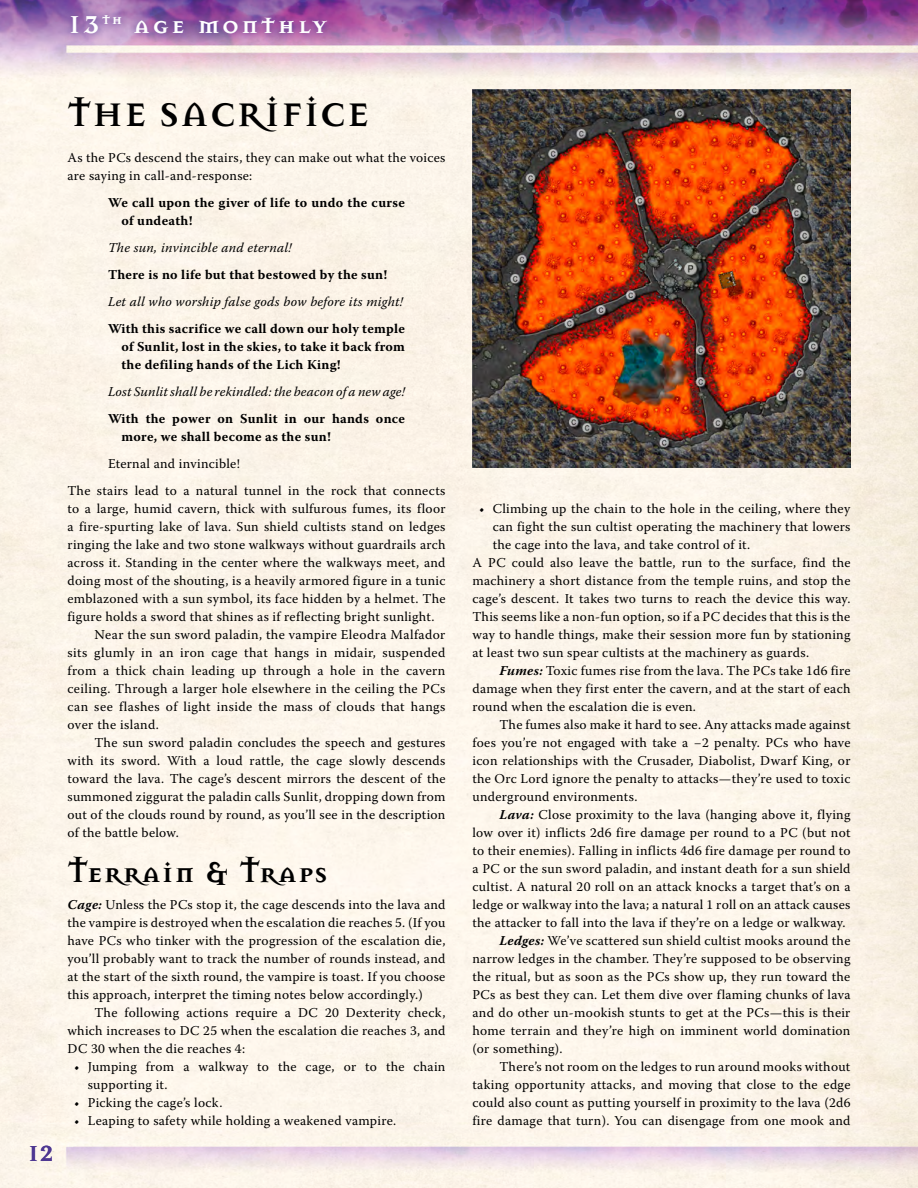
<style>
.page{position:relative;width:918px;height:1188px;background:#fff}
.page>*{position:absolute;margin:0;border:0;box-sizing:border-box;transform-origin:0 0}
.t1{font:700 36px "Mason Serif";letter-spacing:.02em;color:#000}
.t2{font:700 31.5px "Mason Serif";letter-spacing:.02em;color:#000}
.t3{font:700 27px "Mason Serif";letter-spacing:.09em;color:#fff}
.t4{font:700 24px "Mason Serif";color:#4e3792}
.t5{font:13.5px/18px "Warnock Pro";letter-spacing:.02em;color:#000}
.t6{font:700 13.5px/18px "Warnock Pro";letter-spacing:.02em;color:#000}
.t7{font:italic 13.5px "Warnock Pro";letter-spacing:.015em;color:#000}
.s1{font-weight:700;font-style:italic}
</style>
<div class="page">
<img style="left:0;top:0;width:918px;height:1188px">
<svg style="left:64px;top:6px;width:270px;height:36px;background:#9d67aa"></svg>
<img style="left:472px;top:90px;width:378px;height:378px">
<h3 class="t3" style="left:68px;top:9px;width:261px">13<sup>th</sup> age monthly</h3>
<h3 class="t4" style="left:27px;top:1139px;width:28px">12</h3>
<h1 class="t1" style="left:68px;top:94px;width:304px">THE SACRIFICE</h1>
<p class="t5" style="left:68px;top:148px;width:380px">As the PCs descend the stairs, they can make out what the voices are saying in call-and-response:</p>
<p class="t6" style="left:122px;top:193px;width:285px;text-indent:-14px">We call upon the giver of life to undo the curse of undeath!</p>
<p class="t7" style="left:108px;top:239px;width:185px">The sun, invincible and eternal!</p>
<p class="t6" style="left:108px;top:265px;width:281px">There is no life but that bestowed by the sun!</p>
<p class="t7" style="left:108px;top:293px;width:297px">Let all who worship false gods bow before its might!</p>
<p class="t6" style="left:122px;top:319px;width:285px;text-align:justify;text-indent:-14px">With this sacrifice we call down our holy temple of Sunlit, lost in the skies, to take it back from the defiling hands of the Lich King!</p>
<p class="t7" style="left:108px;top:383px;width:298px">Lost Sunlit shall be rekindled: the beacon of a new age!</p>
<p class="t6" style="left:122px;top:409px;width:285px;text-indent:-14px">With the power on Sunlit in our hands once more, we shall become as the sun!</p>
<p class="t5" style="left:68px;top:450px;width:379px;line-height:27px;text-indent:40px">Eternal and invincible!<br>The stairs lead to a natural tunnel in the rock that connects</p>
<p class="t5" style="left:68px;top:499px;width:380px">to a large, humid cavern, thick with sulfurous fumes, its floor</p>
<p class="t5" style="left:68px;top:517px;width:379px">a fire-spurting lake of lava. Sun shield cultists stand on ledges</p>
<p class="t5" style="left:68px;top:535px;width:380px">ringing the lake and two stone walkways without guardrails arch</p>
<p class="t5" style="left:68px;top:553px;width:380px">across it. Standing in the center where the walkways meet, and</p>
<p class="t5" style="left:68px;top:571px;width:379px">doing most of the shouting, is a heavily armored figure in a tunic</p>
<p class="t5" style="left:68px;top:589px;width:380px">emblazoned with a sun symbol, its face hidden by a helmet. The</p>
<p class="t5" style="left:68px;top:607px;width:369px">figure holds a sword that shines as if reflecting bright sunlight.</p>
<p class="t5" style="left:94px;top:625px;width:352px">Near the sun sword paladin, the vampire Eleodra Malfador</p>
<p class="t5" style="left:68px;top:643px;width:380px">sits glumly in an iron cage that hangs in midair, suspended</p>
<p class="t5" style="left:68px;top:661px;width:379px">from a thick chain leading up through a hole in the cavern</p>
<p class="t5" style="left:68px;top:679px;width:379px">ceiling. Through a larger hole elsewhere in the ceiling the PCs</p>
<p class="t5" style="left:68px;top:697px;width:380px">can see flashes of light inside the mass of clouds that hangs</p>
<p class="t5" style="left:68px;top:715px;width:93px">over the island.</p>
<p class="t5" style="left:94px;top:733px;width:353px">The sun sword paladin concludes the speech and gestures</p>
<p class="t5" style="left:68px;top:751px;width:379px">with its sword. With a loud rattle, the cage slowly descends</p>
<p class="t5" style="left:68px;top:769px;width:380px">toward the lava. The cage’s descent mirrors the descent of the</p>
<p class="t5" style="left:68px;top:787px;width:379px">summoned ziggurat the paladin calls Sunlit, dropping down from</p>
<p class="t5" style="left:68px;top:805px;width:379px">out of the clouds round by round, as you’ll see in the description</p>
<p class="t5" style="left:68px;top:823px;width:113px">of the battle below.</p>
<h2 class="t2" style="left:68px;top:854px;width:262px">Terrain &amp; Traps</h2>
<p class="t5" style="left:68px;top:895px;width:380px;text-align:justify"><span class="s1">Cage:</span> Unless the PCs stop it, the cage descends into the lava and the vampire is destroyed when the escalation die reaches 5. (If you have PCs who tinker with the progression of the escalation die, you’ll probably want to track the number of rounds instead, and at the start of the sixth round, the vampire is toast. If you choose this approach, interpret the timing notes below accordingly.)</p>
<p class="t5" style="left:68px;top:1003px;width:380px;text-align:justify;text-indent:27px">The following actions require a DC 20 Dexterity check, which increases to DC 25 when the escalation die reaches 3, and DC 30 when the die reaches 4:</p>
<p class="t5" style="left:88px;top:1057px;width:359px;text-indent:-14px">• Jumping from a walkway to the cage, or to the chain supporting it.</p>
<p class="t5" style="left:74px;top:1093px;width:150px">• Picking the cage’s lock.</p>
<p class="t5" style="left:74px;top:1111px;width:323px">• Leaping to safety while holding a weakened vampire.</p>
<p class="t5" style="left:479px;top:499px;width:373px">• Climbing up the chain to the hole in the ceiling, where they</p>
<p class="t5" style="left:493px;top:517px;width:359px">can fight the sun cultist operating the machinery that lowers</p>
<p class="t5" style="left:493px;top:535px;width:259px">the cage into the lava, and take control of it.</p>
<p class="t5" style="left:472px;top:553px;width:380px">A PC could also leave the battle, run to the surface, find the</p>
<p class="t5" style="left:472px;top:571px;width:379px">machinery a short distance from the temple ruins, and stop the</p>
<p class="t5" style="left:472px;top:589px;width:380px">cage’s descent. It takes two turns to reach the device this way.</p>
<p class="t5" style="left:472px;top:607px;width:379px">This seems like a non-fun option, so if a PC decides that this is the</p>
<p class="t5" style="left:472px;top:625px;width:380px">way to handle things, make their session more fun by stationing</p>
<p class="t5" style="left:472px;top:643px;width:338px">at least two sun spear cultists at the machinery as guards.</p>
<p class="t5" style="left:500px;top:661px;width:353px"><span class="s1">Fumes:</span> Toxic fumes rise from the lava. The PCs take 1d6 fire</p>
<p class="t5" style="left:472px;top:679px;width:379px">damage when they first enter the cavern, and at the start of each</p>
<p class="t5" style="left:472px;top:697px;width:225px">round when the escalation die is even.</p>
<p class="t5" style="left:500px;top:715px;width:353px">The fumes also make it hard to see. Any attacks made against</p>
<p class="t5" style="left:472px;top:733px;width:380px">foes you’re not engaged with take a −2 penalty. PCs who have</p>
<p class="t5" style="left:472px;top:751px;width:380px">icon relationships with the Crusader, Diabolist, Dwarf King, or</p>
<p class="t5" style="left:472px;top:769px;width:380px">the Orc Lord ignore the penalty to attacks—they’re used to toxic</p>
<p class="t5" style="left:472px;top:787px;width:167px">underground environments.</p>
<p class="t5" style="left:500px;top:805px;width:353px"><span class="s1">Lava:</span> Close proximity to the lava (hanging above it, flying</p>
<p class="t5" style="left:472px;top:823px;width:380px">low over it) inflicts 2d6 fire damage per round to a PC (but not</p>
<p class="t5" style="left:472px;top:841px;width:380px">to their enemies). Falling in inflicts 4d6 fire damage per round to</p>
<p class="t5" style="left:472px;top:859px;width:380px">a PC or the sun sword paladin, and instant death for a sun shield</p>
<p class="t5" style="left:472px;top:877px;width:380px">cultist. A natural 20 roll on an attack knocks a target that’s on a</p>
<p class="t5" style="left:472px;top:895px;width:380px">ledge or walkway into the lava; a natural 1 roll on an attack causes</p>
<p class="t5" style="left:472px;top:913px;width:375px">the attacker to fall into the lava if they’re on a ledge or walkway.</p>
<p class="t5" style="left:500px;top:931px;width:352px"><span class="s1">Ledges:</span> We’ve scattered sun shield cultist mooks around the</p>
<p class="t5" style="left:472px;top:949px;width:380px">narrow ledges in the chamber. They’re supposed to be observing</p>
<p class="t5" style="left:472px;top:967px;width:379px">the ritual, but as soon as the PCs show up, they run toward the</p>
<p class="t5" style="left:472px;top:985px;width:380px">PCs as best they can. Let them dive over flaming chunks of lava</p>
<p class="t5" style="left:472px;top:1003px;width:379px">and do other un-mookish stunts to get at the PCs—this is their</p>
<p class="t5" style="left:472px;top:1021px;width:379px">home terrain and they’re high on imminent world domination</p>
<p class="t5" style="left:472px;top:1039px;width:92px">(or something).</p>
<p class="t5" style="left:500px;top:1057px;width:352px">There’s not room on the ledges to run around mooks without</p>
<p class="t5" style="left:472px;top:1075px;width:379px">taking opportunity attacks, and moving that close to the edge</p>
<p class="t5" style="left:472px;top:1093px;width:380px">could also count as putting yourself in proximity to the lava (2d6</p>
<p class="t5" style="left:472px;top:1111px;width:380px">fire damage that turn). You can disengage from one mook and</p>
</div>
